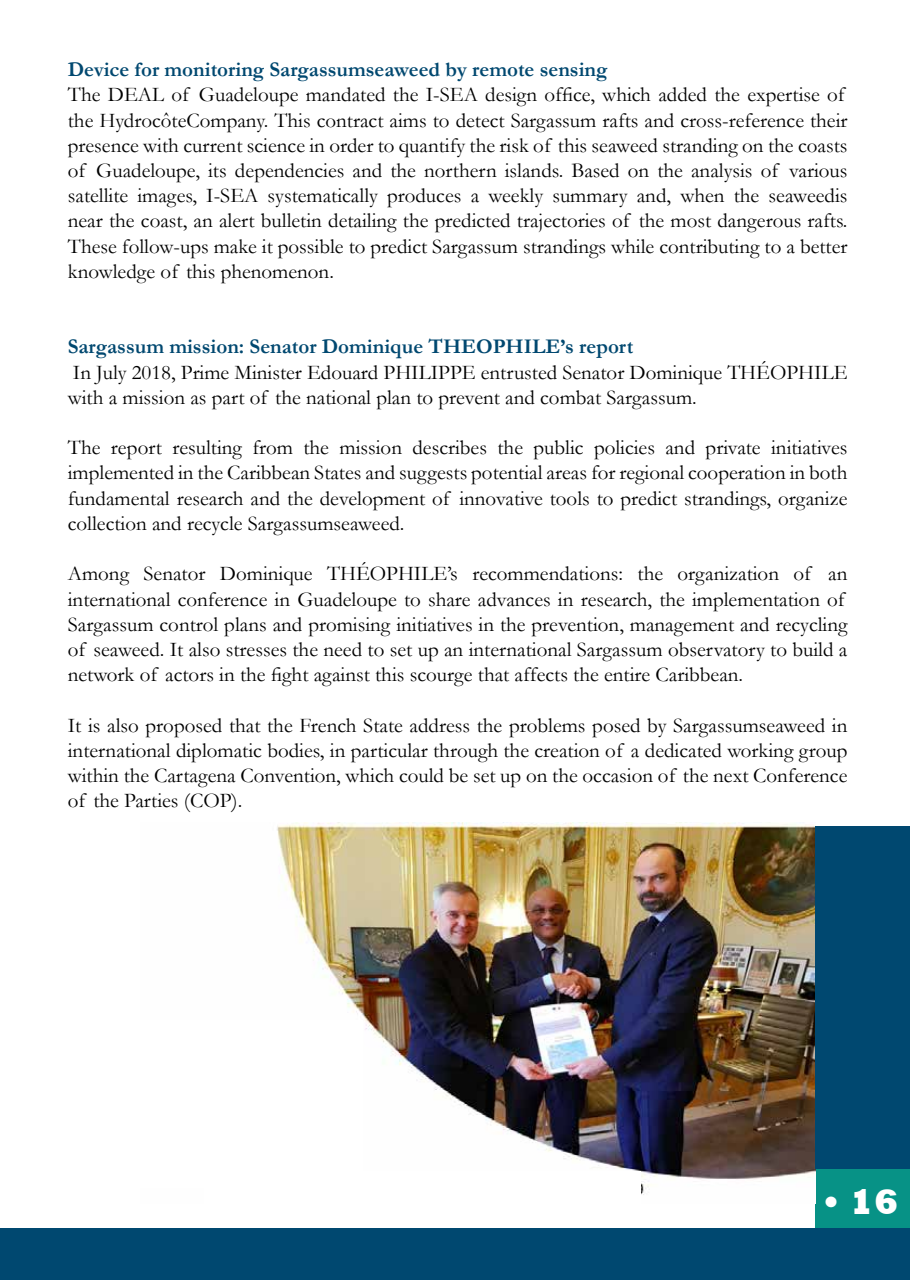
<style>
.page{position:relative;width:910px;height:1280px;background:#fff}
.page>*{position:absolute;margin:0;border:0;box-sizing:border-box;transform-origin:0 0}
.t1{font:800 36px "Rockwell";color:#fff}
.t2{font:21px/25.2px "Garamond";color:#000}
.t3{font:700 21px "Garamond";color:#004870}
</style>
<div class="page">
<div style="left:815px;top:1169px;width:95px;height:107px;background:#079286"></div>
<div style="left:0;top:1228px;width:910px;height:52px;background:#004870"></div>
<img style="left:277px;top:823px;width:538px;height:372px">
<div style="left:815px;top:826px;width:95px;height:343px;background:#004870"></div>
<div style="left:1px;top:1020px;width:362px;height:168px;background:#fff"></div>
<div style="left:204px;top:1171px;width:436px;height:33px;background:#fff"></div>
<p class="t3" style="left:68px;top:55px;width:541px">Device for monitoring Sargassumseaweed by remote sensing</p>
<p class="t2" style="left:68px;top:82px;width:781px">The DEAL of Guadeloupe mandated the I-SEA design office, which added the expertise of the HydrocôteCompany. This contract aims to detect Sargassum rafts and cross-reference their presence with current science in order to quantify the risk of this seaweed stranding on the coasts of Guadeloupe, its dependencies and the northern islands. Based on the analysis of various satellite images, I-SEA systematically produces a weekly summary and, when the seaweedis near the coast, an alert bulletin detailing the predicted trajectories of the most dangerous rafts.<br>These follow-ups make it possible to predict Sargassum strandings while contributing to a better knowledge of this phenomenon.</p>
<p class="t3" style="left:68px;top:333px;width:567px">Sargassum mission: Senator Dominique THEOPHILE’s report</p>
<p class="t2" style="left:68px;top:359px;width:781px">In July 2018, Prime Minister Edouard PHILIPPE entrusted Senator Dominique THÉOPHILE with a mission as part of the national plan to prevent and combat Sargassum.</p>
<p class="t2" style="left:68px;top:435px;width:781px;text-align:justify">The report resulting from the mission describes the public policies and private initiatives implemented in the Caribbean States and suggests potential areas for regional cooperation in both fundamental research and the development of innovative tools to predict strandings, organize collection and recycle Sargassumseaweed.</p>
<p class="t2" style="left:68px;top:561px;width:781px">Among Senator Dominique THÉOPHILE’s recommendations: the organization of an international conference in Guadeloupe to share advances in research, the implementation of Sargassum control plans and promising initiatives in the prevention, management and recycling of seaweed. It also stresses the need to set up an international Sargassum observatory to build a network of actors in the fight against this scourge that affects the entire Caribbean.</p>
<p class="t2" style="left:68px;top:712px;width:781px;text-align:justify">It is also proposed that the French State address the problems posed by Sargassumseaweed in international diplomatic bodies, in particular through the creation of a dedicated working group within the Cartagena Convention, which could be set up on the occasion of the next Conference of the Parties (COP).</p>
<h1 class="t1" style="left:822px;top:1181px;width:78px">• 16</h1>
</div>
